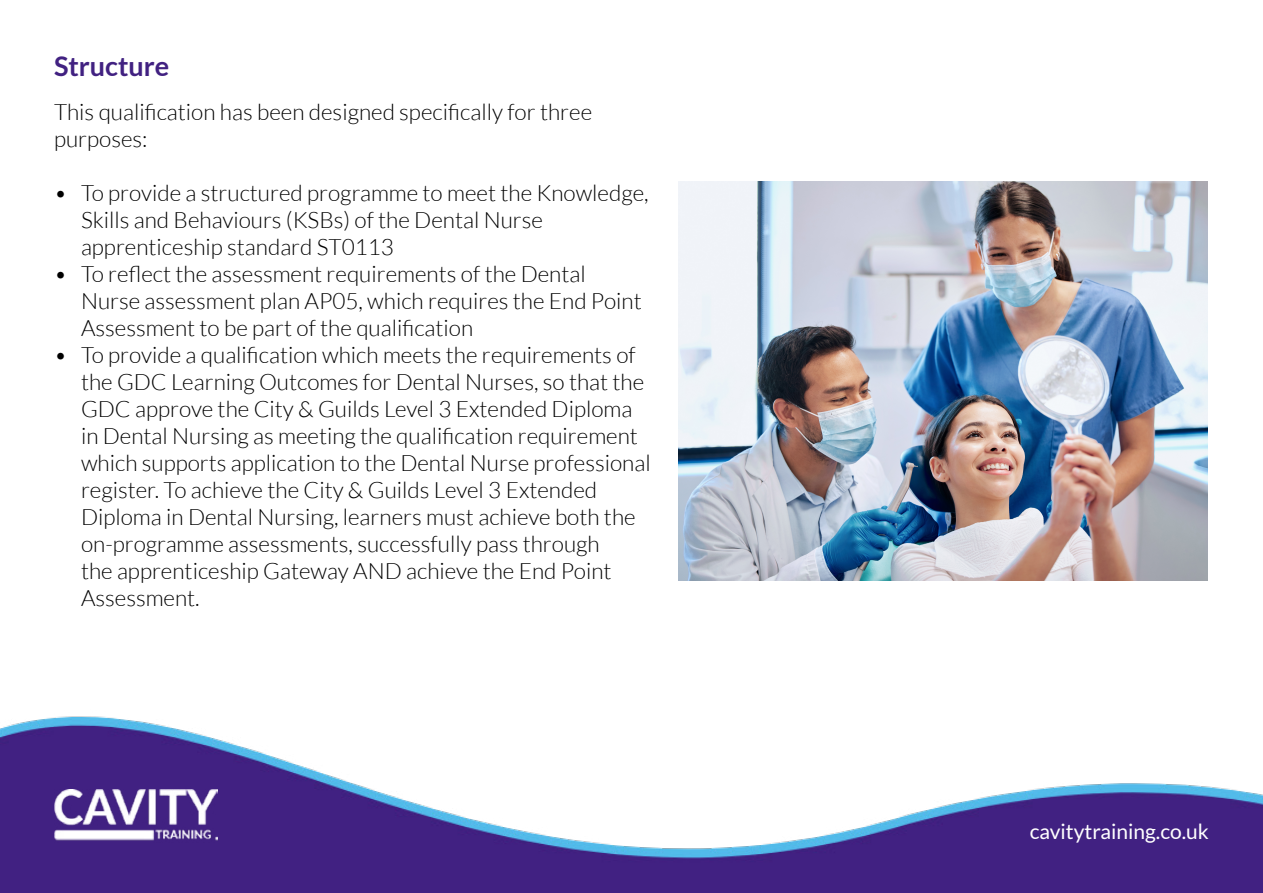
<style>
.page{position:relative;width:1263px;height:893px;background:#fff}
.page>*{position:absolute;margin:0;border:0;box-sizing:border-box;transform-origin:0 0}
.t1{font:700 27px "Lato";color:#412181}
.t2{font:300 22.5px/27px "Lato";color:#000}
.t3{font:21px "Lato";color:#fff}
</style>
<div class="page">
<img style="left:0;top:716px;width:1263px;height:177px">
<img style="left:54px;top:790px;width:163px;height:52px">
<img style="left:679px;top:182px;width:528px;height:398px">
<p class="t1" style="left:54px;top:50px;width:117px">Structure</p>
<p class="t2" style="left:54px;top:99px;width:540px">This qualification has been designed specifically for three purposes:</p>
<p class="t2" style="left:81px;top:180px;width:569px;text-indent:-27px">• To provide a structured programme to meet the Knowledge,<br>Skills and Behaviours (KSBs) of the Dental Nurse apprenticeship standard ST0113</p>
<p class="t2" style="left:81px;top:261px;width:562px;text-indent:-27px">• To reflect the assessment requirements of the Dental<br>Nurse assessment plan AP05, which requires the End Point<br>Assessment to be part of the qualification</p>
<p class="t2" style="left:81px;top:342px;width:571px;text-indent:-27px">• To provide a qualification which meets the requirements of the GDC Learning Outcomes for Dental Nurses, so that the GDC approve the City &amp; Guilds Level 3 Extended Diploma in Dental Nursing as meeting the qualification requirement which supports application to the Dental Nurse professional register. To achieve the City &amp; Guilds Level 3 Extended Diploma in Dental Nursing, learners must achieve both the on-programme assessments, successfully pass through<br>the apprenticeship Gateway AND achieve the End Point Assessment.</p>
<p class="t3" style="left:1030px;top:820px;width:181px">cavitytraining.co.uk</p>
</div>
